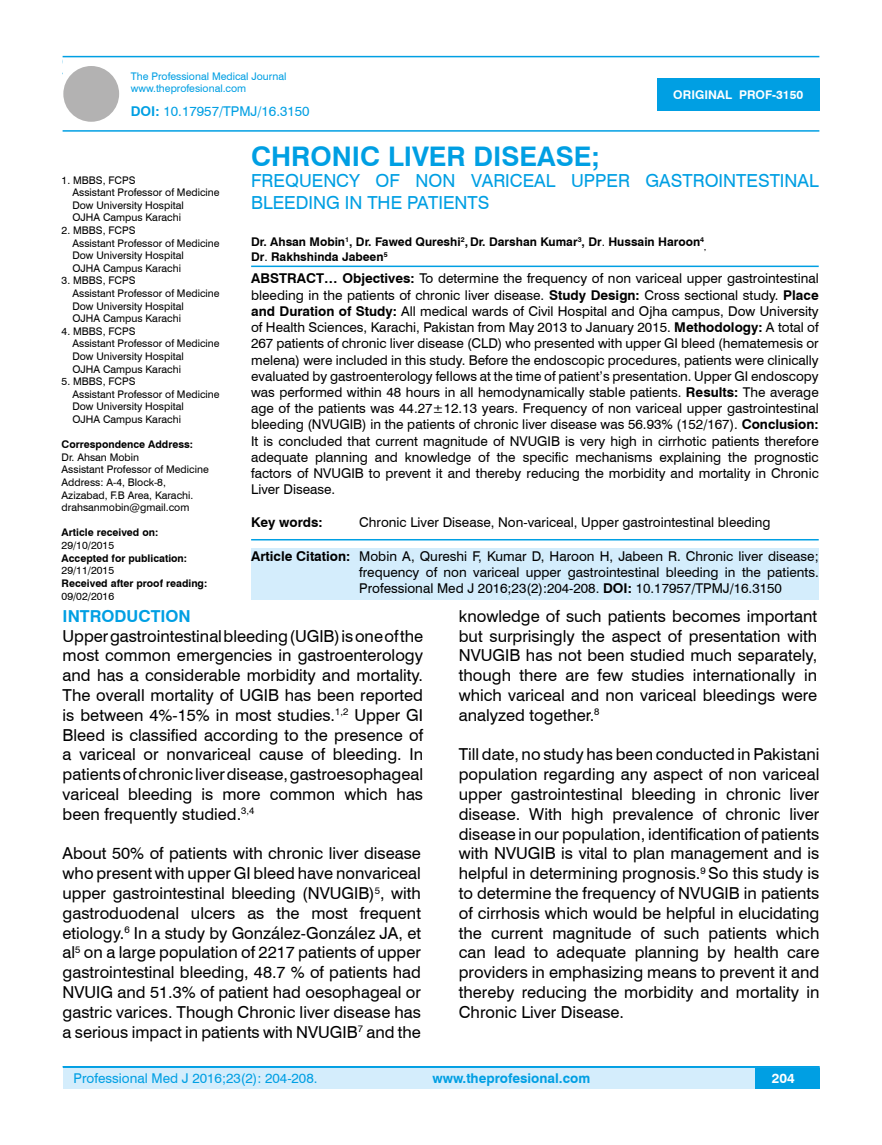
<style>
.page{position:relative;width:882px;height:1145px;background:#fff}
.page>*{position:absolute;margin:0;border:0;box-sizing:border-box;transform-origin:0 0}
.t1{font:700 27px "Swiss 721 BT";color:#009fe3}
.t2{font:18px/21.6px "Swiss 721 BT";color:#009fe3}
.t3{font:16.5px/19.8px "Swiss 721 BT";color:#000;text-align:justify}
.t4{font:700 16.5px "Swiss 721 BT";color:#009fe3}
.t5{font:13.5px/16.2px "Swiss 721 BT";color:#000;text-align:justify}
.t6{font:13.5px "Swiss 721 BT";color:#009fe3}
.t7{font:700 13.5px "Swiss 721 BT";color:#009fe3}
.t8{font:700 13.5px "Swiss 721 BT";color:#000}
.t9{font:700 13.5px "Swiss 721 BT";color:#fff}
.t10{font:700 12px "Swiss 721 BT";color:#000}
.t11{font:700 12px "Swiss 721 BT";color:#fff}
.t12{font:10.5px/12.6px "Swiss 721 BT";color:#000}
.t13{font:700 10.5px "Swiss 721 BT";color:#000}
.t14{font:10.5px/12.6px "Swiss 721 BT";color:#009fe3}
.t15{font:700 7.05px "Swiss 721 BT";color:#000}
.s1{font-weight:700}
.s2{font-weight:400}
</style>
<div class="page">
<div style="left:63px;top:1067px;width:756px;height:21px;background:#d4edfc"></div>
<hr style="left:63px;top:1066px;width:756px;height:2px;background:#009fe3">
<div style="left:754px;top:1068px;width:65px;height:20px;background:#009fe3"></div>
<hr style="left:63px;top:56px;width:756px;height:1px;background:#009fe3">
<hr style="left:63px;top:130px;width:756px;height:2px;background:#009fe3">
<div style="left:63px;top:66px;width:56px;height:56px;background:#b3b2b2;border-radius:50%"></div>
<div style="left:657px;top:78px;width:162px;height:33px;background:#009fe3"></div>
<hr style="left:251px;top:265px;width:567px;height:2px;background:#009fe3">
<hr style="left:251px;top:539px;width:567px;height:1px;background:#009fe3">
<div style="left:251px;top:548px;width:567px;height:51px;background:#d4edfc"></div>
<p class="t14" style="left:131px;top:69px;width:157px">The Professional Medical Journal www.theprofesional.com</p>
<p class="t6" style="left:131px;top:102px;width:180px"><span class="s1">DOI:</span> 10.17957/TPMJ/16.3150</p>
<p class="t11" style="left:673px;top:87px;width:131px">ORIGINAL PROF-3150</p>
<p class="t12" style="left:72px;top:173px;width:149px;text-indent:-11px">1. MBBS, FCPS<br>Assistant Professor of Medicine<br>Dow University Hospital<br>OJHA Campus Karachi</p>
<p class="t12" style="left:72px;top:223px;width:149px;text-indent:-11px">2. MBBS, FCPS<br>Assistant Professor of Medicine<br>Dow University Hospital<br>OJHA Campus Karachi</p>
<p class="t12" style="left:72px;top:274px;width:149px;text-indent:-11px">3. MBBS, FCPS<br>Assistant Professor of Medicine<br>Dow University Hospital<br>OJHA Campus Karachi</p>
<p class="t12" style="left:72px;top:324px;width:149px;text-indent:-11px">4. MBBS, FCPS<br>Assistant Professor of Medicine<br>Dow University Hospital<br>OJHA Campus Karachi</p>
<p class="t12" style="left:72px;top:375px;width:149px;text-indent:-11px">5. MBBS, FCPS<br>Assistant Professor of Medicine<br>Dow University Hospital<br>OJHA Campus Karachi</p>
<p class="t13" style="left:62px;top:437px;width:133px">Correspondence Address:</p>
<p class="t12" style="left:62px;top:450px;width:149px">Dr. Ahsan Mobin<br>Assistant Professor of Medicine<br>Address: A-4, Block-8,<br>Azizabad, F.B Area, Karachi. drahsanmobin@gmail.com</p>
<p class="t13" style="left:62px;top:525px;width:98px">Article received on:</p>
<p class="t12" style="left:62px;top:538px;width:54px">29/10/2015</p>
<p class="t13" style="left:62px;top:550px;width:127px">Accepted for publication:</p>
<p class="t12" style="left:62px;top:564px;width:54px">29/11/2015</p>
<p class="t13" style="left:62px;top:576px;width:147px">Received after proof reading:</p>
<p class="t12" style="left:62px;top:589px;width:54px">09/02/2016</p>
<h1 class="t1" style="left:251px;top:137px;width:350px">CHRONIC LIVER DISEASE;</h1>
<p class="t2" style="left:251px;top:169px;width:568px">FREQUENCY OF NON VARICEAL UPPER GASTROINTESTINAL<br>BLEEDING IN THE PATIENTS</p>
<p class="t10" style="left:251px;top:234px;width:454px">Dr. Ahsan Mobin<sup>1</sup>, Dr. Fawed Qureshi<sup>2</sup>, Dr. Darshan Kumar<sup>3</sup>, Dr<span class="s2">.</span> Hussain Haroon<sup>4</sup></p>
<p class="t15" style="left:704px;top:243px;width:3px">,</p>
<p class="t10" style="left:251px;top:248px;width:138px">Dr<span class="s2">.</span> Rakhshinda Jabeen<sup>5</sup></p>
<p class="t5" style="left:251px;top:270px;width:569px"><span class="s1">ABSTRACT… Objectives:</span> To determine the frequency of non variceal upper gastrointestinal bleeding in the patients of chronic liver disease. <span class="s1">Study Design:</span> Cross sectional study. <span class="s1">Place and Duration of Study:</span> All medical wards of Civil Hospital and Ojha campus, Dow University of Health Sciences, Karachi, Pakistan from May 2013 to January 2015. <span class="s1">Methodology:</span> A total of 267 patients of chronic liver disease (CLD) who presented with upper GI bleed (hematemesis or melena) were included in this study. Before the endoscopic procedures, patients were clinically evaluated by gastroenterology fellows at the time of patient’s presentation. Upper GI endoscopy was performed within 48 hours in all hemodynamically stable patients. <span class="s1">Results:</span> The average age of the patients was 44.27±12.13 years. Frequency of non variceal upper gastrointestinal bleeding (NVUGIB) in the patients of chronic liver disease was 56.93% (152/167). <span class="s1">Conclusion:<br></span>It is concluded that current magnitude of NVUGIB is very high in cirrhotic patients therefore adequate planning and knowledge of the specific mechanisms explaining the prognostic factors of NVUGIB to prevent it and thereby reducing the morbidity and mortality in Chronic Liver Disease.</p>
<p class="t8" style="left:251px;top:512px;width:73px">Key words:</p>
<p class="t5" style="left:359px;top:513px;width:412px">Chronic Liver Disease, Non-variceal, Upper gastrointestinal bleeding</p>
<p class="t5" style="left:359px;top:547px;width:461px;text-indent:-108px"><span class="s1">Article Citation:</span> Mobin A, Qureshi F, Kumar D, Haroon H, Jabeen R. Chronic liver disease; frequency of non variceal upper gastrointestinal bleeding in the patients.<br>Professional Med J 2016;23(2):204-208. <span class="s1">DOI:</span> 10.17957/TPMJ/16.3150</p>
<p class="t4" style="left:63px;top:604px;width:130px">INTRODUCTION</p>
<p class="t3" style="left:63px;top:625px;width:362px">Upper gastrointestinal bleeding (UGIB) is one of the most common emergencies in gastroenterology and has a considerable morbidity and mortality.<br>The overall mortality of UGIB has been reported is between 4%-15% in most studies.<sup>1,2</sup> Upper GI Bleed is classified according to the presence of a variceal or nonvariceal cause of bleeding. In patients of chronic liver disease, gastroesophageal variceal bleeding is more common which has been frequently studied.<sup>3,4</sup></p>
<p class="t3" style="left:63px;top:843px;width:360px">About 50% of patients with chronic liver disease who present with upper GI bleed have nonvariceal upper gastrointestinal bleeding (NVUGIB)<sup>5</sup>, with gastroduodenal ulcers as the most frequent etiology.<sup>6</sup> In a study by González-González JA, et al<sup>5</sup> on a large population of 2217 patients of upper gastrointestinal bleeding, 48.7 % of patients had NVUIG and 51.3% of patient had oesophageal or gastric varices. Though Chronic liver disease has a serious impact in patients with NVUGIB<sup>7</sup> and the</p>
<p class="t3" style="left:458px;top:605px;width:360px">knowledge of such patients becomes important but surprisingly the aspect of presentation with NVUGIB has not been studied much separately, though there are few studies internationally in which variceal and non variceal bleedings were analyzed together.<sup>8</sup></p>
<p class="t3" style="left:458px;top:744px;width:362px">Till date, no study has been conducted in Pakistani population regarding any aspect of non variceal upper gastrointestinal bleeding in chronic liver disease. With high prevalence of chronic liver disease in our population, identification of patients with NVUGIB is vital to plan management and is helpful in determining prognosis.<sup>9</sup> So this study is to determine the frequency of NVUGIB in patients of cirrhosis which would be helpful in elucidating the current magnitude of such patients which can lead to adequate planning by health care providers in emphasizing means to prevent it and thereby reducing the morbidity and mortality in Chronic Liver Disease.</p>
<p class="t6" style="left:74px;top:1069px;width:245px">Professional Med J 2016;23(2): 204-208.</p>
<p class="t7" style="left:432px;top:1069px;width:159px">www.theprofesional.com</p>
<p class="t9" style="left:771px;top:1069px;width:24px">204</p>
</div>
